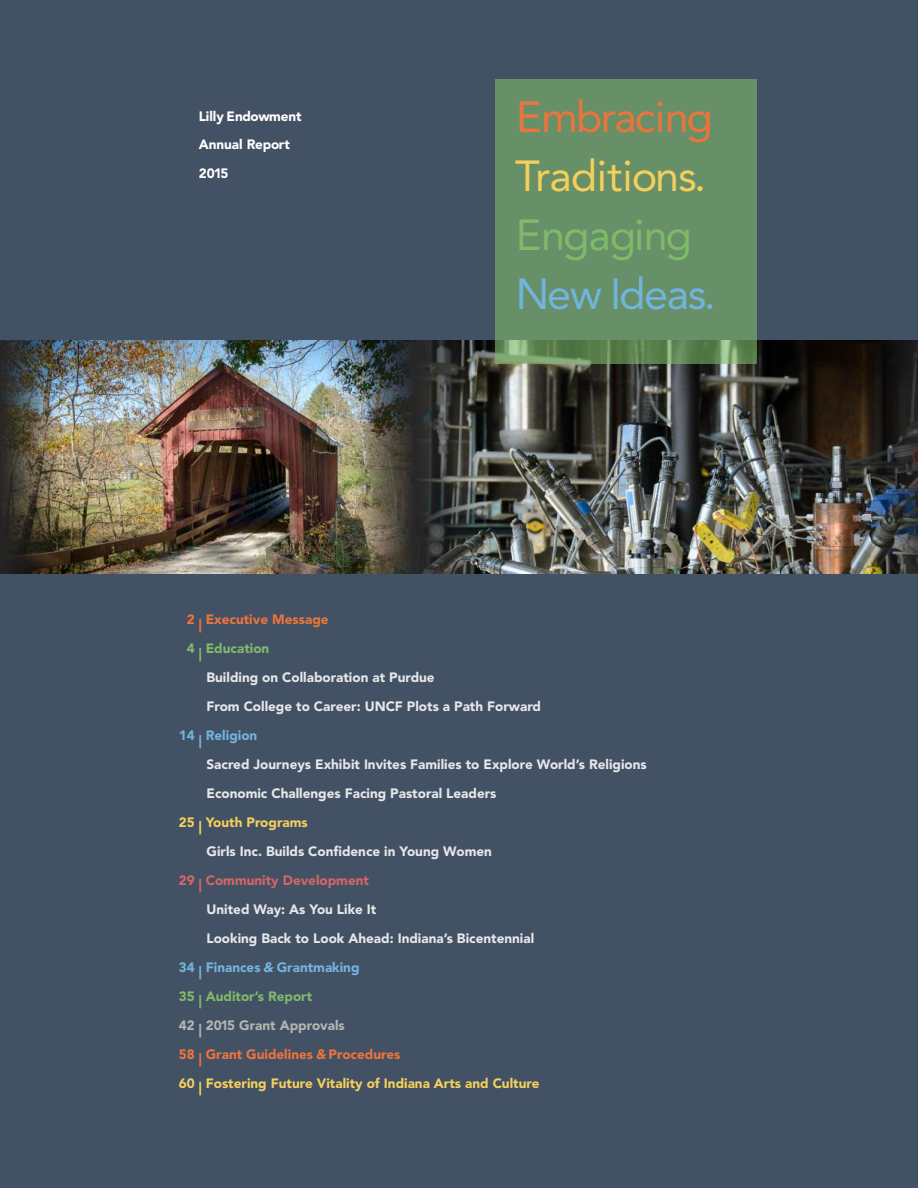
<style>
.page{position:relative;width:918px;height:1188px;background:#435164}
.page>*{position:absolute;margin:0;border:0;box-sizing:border-box;transform-origin:0 0}
.t1{font:43.2px "Avenir";letter-spacing:-.025em;color:#f4cf5c}
.t2{font:43.2px "Avenir";letter-spacing:-.035em;color:#ec743c}
.t3{font:43.2px "Avenir";letter-spacing:-.03em;color:#72b4dd}
.t4{font:43.2px "Avenir";letter-spacing:-.025em;color:#7fba6b}
.t5{font:900 13.5px/29px "Avenir";color:#e5e7e8}
.t6{font:900 13.5px/29px "Avenir";color:#f4cf5c}
.t7{font:900 13.5px "Avenir";color:#72b4dd}
.t8{font:900 13.5px/28.5px "Avenir";color:#fff}
.t9{font:900 13.5px "Avenir";color:#7fba6b}
.t10{font:900 13.5px "Avenir";color:#d56567}
.t11{font:900 13.5px "Avenir";color:#ec743c}
.s1{font-style:italic}
.s2{color:#b2b6b1}
.s3{color:#ec743c}
.s4{font-style:italic;color:#ec743c}
</style>
<div class="page">
<img style="left:59px;top:341px;width:294px;height:232px">
<img style="left:353px;top:341px;width:519px;height:232px">
<div style="left:495px;top:79px;width:262px;height:262px;background:#679068"></div>
<img style="left:495px;top:341px;width:262px;height:23px">
<img style="left:353px;top:341px;width:123px;height:1px">
<img style="left:416px;top:341px;width:60px;height:232px">
<img style="left:0;top:341px;width:59px;height:232px">
<img style="left:872px;top:341px;width:46px;height:232px">
<p class="t8" style="left:199px;top:102px;width:105px">Lilly Endowment<br>Annual Report<br>2015</p>
<h1 class="t2" style="left:516px;top:83px;width:198px">Embracing</h1>
<h1 class="t1" style="left:515px;top:141px;width:192px">Traditions.</h1>
<h1 class="t4" style="left:516px;top:200px;width:177px">Engaging</h1>
<h1 class="t3" style="left:516px;top:259px;width:202px">New Ideas.</h1>
<p class="t11" style="left:187px;top:608px;width:143px">2 | Executive Message</p>
<p class="t9" style="left:187px;top:637px;width:84px">4 | Education</p>
<p class="t5" style="left:206px;top:663px;width:336px">Building on Collaboration at Purdue<br>From College to Career: UNCF Plots a Path Forward</p>
<p class="t7" style="left:179px;top:724px;width:80px">14 | Religion</p>
<p class="t5" style="left:206px;top:750px;width:442px">Sacred Journeys Exhibit Invites Families to Explore World’s Religions<br>Economic Challenges Facing Pastoral Leaders</p>
<p class="t6" style="left:179px;top:808px;width:130px">25 | Youth Programs</p>
<p class="t5" style="left:206px;top:836px;width:287px">Girls Inc. Builds Confidence in Young Women</p>
<p class="t10" style="left:179px;top:869px;width:192px">29 | Community Development</p>
<p class="t5" style="left:206px;top:894px;width:171px">United Way: As You Like It</p>
<p class="t5" style="left:206px;top:923px;width:329px">Looking Back to Look Ahead: Indiana’s Bicentennial</p>
<p class="t7" style="left:179px;top:956px;width:182px">34 | Finances <span class="s1">&amp;</span> Grantmaking</p>
<p class="t9" style="left:179px;top:984px;width:135px">35 | Auditor’s Report</p>
<p class="t6" style="left:179px;top:1010px;width:362px"><span class="s2">42 | 2015 Grant Approvals<br></span><span class="s3">58 | Grant Guidelines</span> <span class="s4">&amp;</span> <span class="s3">Procedures<br></span>60 | Fostering Future Vitality of Indiana Arts and Culture</p>
</div>
